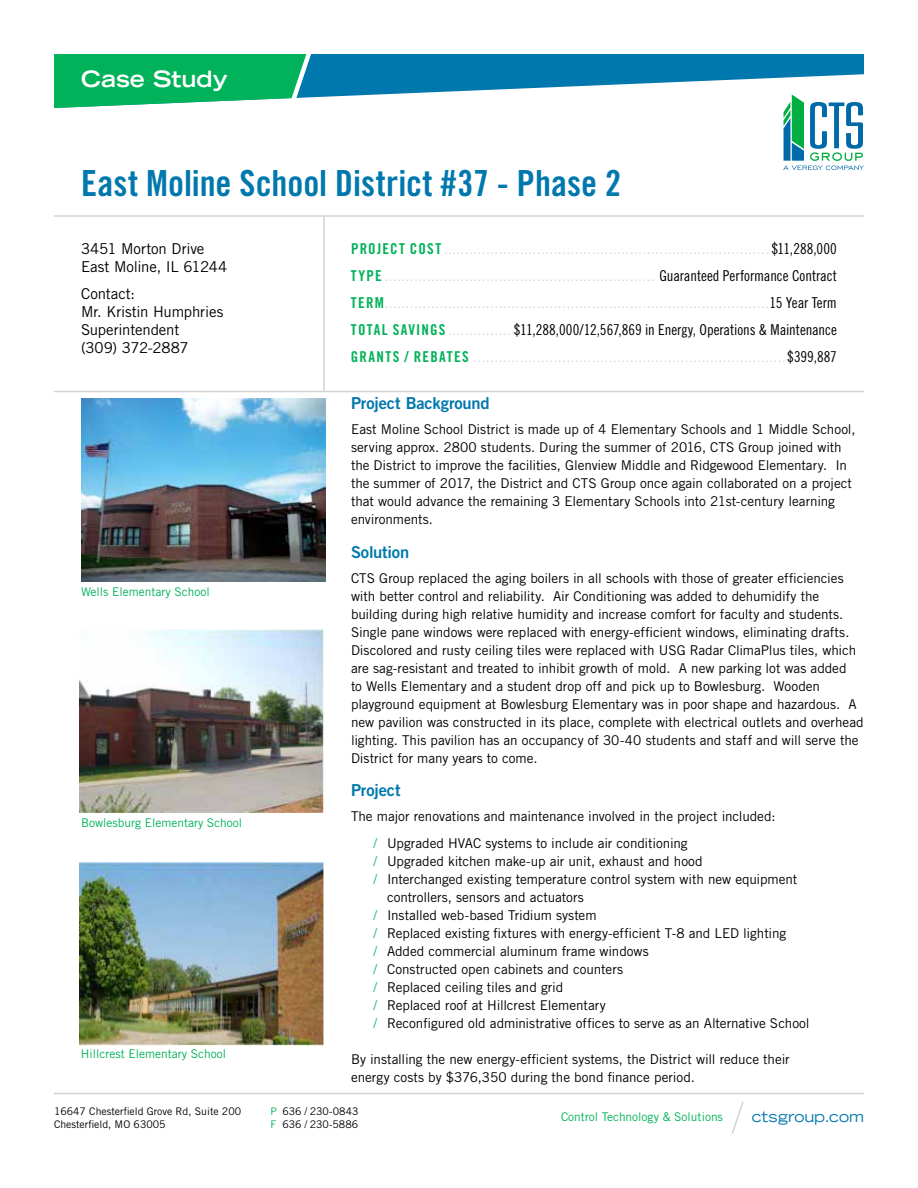
<style>
.page{position:relative;width:918px;height:1188px;background:#fff}
.page>*{position:absolute;margin:0;border:0;box-sizing:border-box;transform-origin:0 0}
.t1{font:36px "Trade Gothic LT Std Bd Cn 20";color:#0078ae}
.t2{font:700 expanded 22.5px "Trade Gothic LT Std";color:#fff}
.t3{font:16.5px "Trade Gothic LT Std Bd 2";letter-spacing:-.005em;color:#0078ae}
.t4{font:15px/27px "Trade Gothic LT Std Cn 18";letter-spacing:-.005em;color:#d1d3d4;text-align:justify}
.t5{font:15px/18px "Trade Gothic LT Std";letter-spacing:-.01em;color:#000}
.t6{font:expanded 15px "Trade Gothic LT Std";color:#0078ae}
.t7{font:13.5px/18px "Trade Gothic LT Std";letter-spacing:-.005em;color:#000}
.t8{font:12px "Trade Gothic LT Std";color:#00b259}
.t9{font:10.5px/13.5px "Trade Gothic LT Std";color:#000}
.t10{font:10.5px/13.5px "Trade Gothic LT Std";color:#00b259}
.s1{font-family:"Trade Gothic LT Std Bd Cn 20";color:#00b259}
.s2{color:#000}
.s3{color:#00b259}
</style>
<div class="page">
<svg style="left:335px;top:54px;width:529px;height:43px;fill:#0078ae"></svg>
<svg style="left:54px;top:54px;width:281px;height:54px;background:#1eb574"></svg>
<hr style="left:54px;top:1093px;width:810px;height:1px;background:#d1d3d4">
<hr style="left:54px;top:215px;width:810px;height:2px;background:#d1d3d4">
<svg style="left:783px;top:94px;width:81px;height:76px"></svg>
<hr style="left:54px;top:391px;width:810px;height:1px;background:#d1d3d4">
<hr style="left:323px;top:216px;width:2px;height:176px;background:#d1d3d4">
<img style="left:80px;top:863px;width:244px;height:183px">
<img style="left:80px;top:629px;width:244px;height:183px">
<img style="left:81px;top:399px;width:244px;height:183px">
<svg style="left:731px;top:1101px;width:13px;height:33px"></svg>
<h2 class="t2" style="left:81px;top:64px;width:148px">Case Study</h2>
<h1 class="t1" style="left:81px;top:161px;width:542px">East Moline School District #37 - Phase 2</h1>
<p class="t5" style="left:81px;top:239px;width:148px">3451 Morton Drive<br>East Moline, IL 61244</p>
<p class="t5" style="left:81px;top:284px;width:144px">Contact:<br>Mr. Kristin Humphries<br>Superintendent<br>(309) 372-2887</p>
<p class="t8" style="left:81px;top:584px;width:130px">Wells Elementary School</p>
<p class="t8" style="left:81px;top:815px;width:163px">Bowlesburg Elementary School</p>
<p class="t8" style="left:81px;top:1047px;width:147px">Hillcrest Elementary School</p>
<p class="t4" style="left:351px;top:235px;width:488px"><span class="s1">PROJECT COST</span>............................................................................. <span class="s2">$11,288,000<br></span><span class="s1">TYPE</span> ................................................................ <span class="s2">Guaranteed Performance Contract </span><span class="s1">TERM</span>...........................................................................................<span class="s2">15 Year Term </span><span class="s1">TOTAL SAVINGS</span> ............... <span class="s2">$11,288,000/12,567,869 in Energy, Operations &amp; Maintenance </span><span class="s1">GRANTS / REBATES</span> ..........................................................................<span class="s2">$399,887</span></p>
<p class="t3" style="left:351px;top:393px;width:140px">Project Background</p>
<p class="t7" style="left:351px;top:420px;width:506px">East Moline School District is made up of 4 Elementary Schools and 1 Middle School, serving approx. 2800 students. During the summer of 2016, CTS Group joined with the District to improve the facilities, Glenview Middle and Ridgewood Elementary. In the summer of 2017, the District and CTS Group once again collaborated on a project that would advance the remaining 3 Elementary Schools into 21st-century learning environments.</p>
<p class="t3" style="left:351px;top:542px;width:60px">Solution</p>
<p class="t7" style="left:351px;top:569px;width:514px">CTS Group replaced the aging boilers in all schools with those of greater efficiencies with better control and reliability. Air Conditioning was added to dehumidify the building during high relative humidity and increase comfort for faculty and students.<br>Single pane windows were replaced with energy-efficient windows, eliminating drafts.<br>Discolored and rusty ceiling tiles were replaced with USG Radar ClimaPlus tiles, which are sag-resistant and treated to inhibit growth of mold. A new parking lot was added<br>to Wells Elementary and a student drop off and pick up to Bowlesburg. Wooden playground equipment at Bowlesburg Elementary was in poor shape and hazardous. A new pavilion was constructed in its place, complete with electrical outlets and overhead lighting. This pavilion has an occupancy of 30-40 students and staff and will serve the District for many years to come.</p>
<p class="t3" style="left:351px;top:780px;width:51px">Project</p>
<p class="t7" style="left:374px;top:803px;width:403px;line-height:27px;text-indent:-23px">The major renovations and maintenance involved in the project included: <span class="s3">/</span> Upgraded HVAC systems to include air conditioning</p>
<p class="t7" style="left:374px;top:852px;width:331px"><span class="s3">/</span> Upgraded kitchen make-up air unit, exhaust and hood</p>
<p class="t7" style="left:374px;top:870px;width:425px"><span class="s3">/</span> Interchanged existing temperature control system with new equipment</p>
<p class="t7" style="left:387px;top:888px;width:198px">controllers, sensors and actuators</p>
<p class="t7" style="left:374px;top:906px;width:225px"><span class="s3">/</span> Installed web-based Tridium system</p>
<p class="t7" style="left:374px;top:924px;width:414px"><span class="s3">/</span> Replaced existing fixtures with energy-efficient T-8 and LED lighting</p>
<p class="t7" style="left:374px;top:942px;width:277px"><span class="s3">/</span> Added commercial aluminum frame windows</p>
<p class="t7" style="left:374px;top:960px;width:251px"><span class="s3">/</span> Constructed open cabinets and counters</p>
<p class="t7" style="left:374px;top:978px;width:191px"><span class="s3">/</span> Replaced ceiling tiles and grid</p>
<p class="t7" style="left:374px;top:996px;width:234px"><span class="s3">/</span> Replaced roof at Hillcrest Elementary</p>
<p class="t7" style="left:374px;top:1014px;width:438px"><span class="s3">/</span> Reconfigured old administrative offices to serve as an Alternative School</p>
<p class="t7" style="left:351px;top:1050px;width:440px">By installing the new energy-efficient systems, the District will reduce their energy costs by $376,350 during the bond finance period.</p>
<p class="t9" style="left:54px;top:1104px;width:189px">16647 Chesterfield Grove Rd, Suite 200<br>Chesterfield, MO 63005</p>
<p class="t10" style="left:271px;top:1104px;width:8px">P<br>F</p>
<p class="t9" style="left:283px;top:1104px;width:78px">636 / 230-0843<br>636 / 230-5886</p>
<p class="t8" style="left:561px;top:1109px;width:163px">Control Technology &amp; Solutions</p>
<p class="t6" style="left:752px;top:1106px;width:114px">ctsgroup.com</p>
</div>
